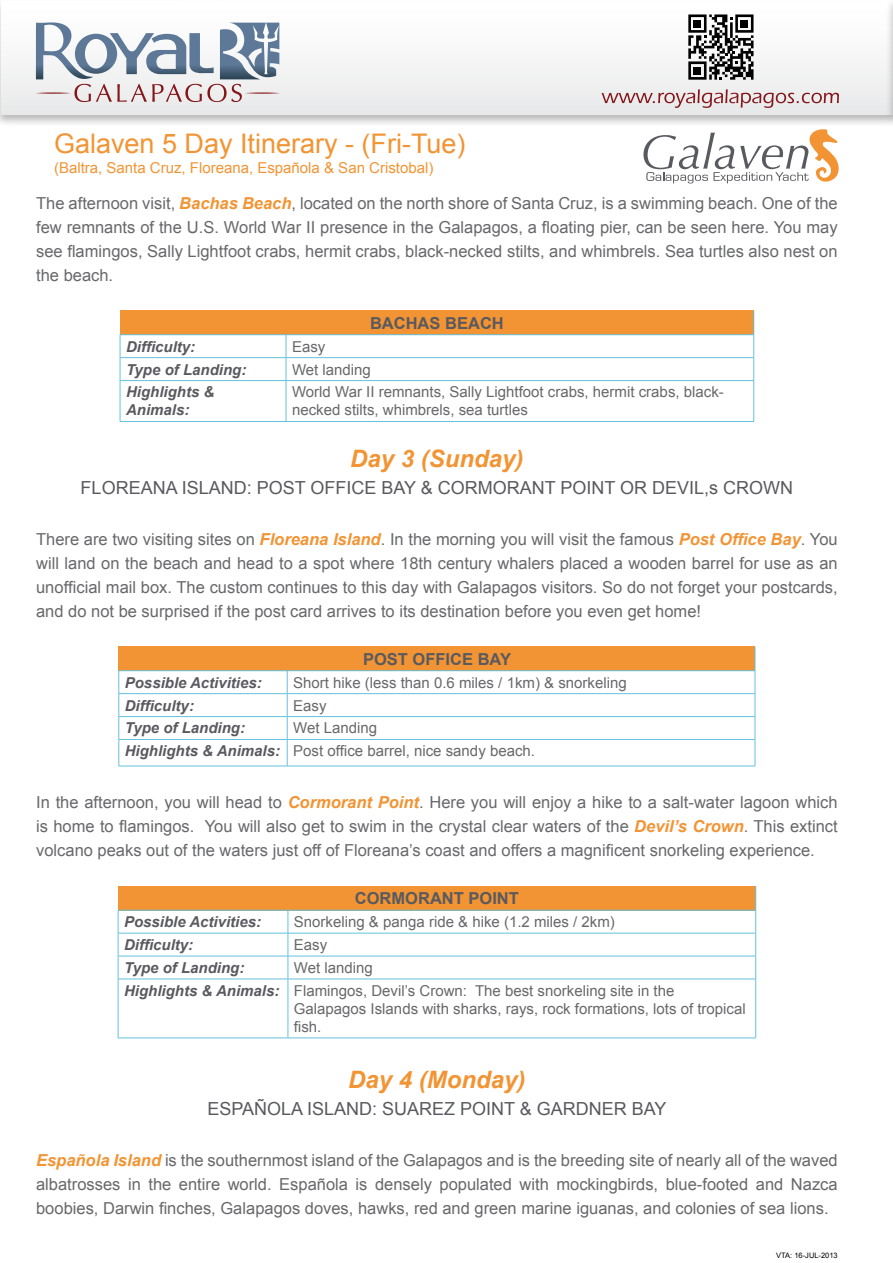
<style>
.page{position:relative;width:893px;height:1263px;background:#fff}
.page>*{position:absolute;margin:0;border:0;box-sizing:border-box;transform-origin:0 0}
.t1{font:27px "Arial";color:#f29433}
.t2{font:italic 700 24px "Arial";color:#f29433}
.t3{font:18px "Arial";color:#595a5f}
.t4{font:16.5px/24px "Arial";color:#67686b;text-align:justify}
.t5{font:700 16.5px "Arial";color:#595a5f}
.t6{font:15px/18px "Arial";color:#67686b}
.t7{font:italic 700 15px/18px "Arial";color:#595a5f}
.t8{font:15px "Arial";color:#f29433}
.t9{font:7.5px "Arial";color:#000}
.s1{font-weight:700;font-style:italic;color:#f29433}
.s2{font-weight:700;font-style:italic;color:#595a5f}
</style>
<div class="page">
<div style="left:0;top:0;width:893px;height:128px;background:#000;opacity:.3"></div>
<svg style="left:1px;top:0;width:884px;height:115px"></svg>
<div style="left:885px;top:0;width:8px;height:128px;background:#000;opacity:.3"></div>
<svg style="left:36px;top:22px;width:244px;height:80px"></svg>
<svg style="left:602px;top:89px;width:237px;height:19px;background:#d6c1c2"></svg>
<svg style="left:688px;top:14px;width:65px;height:66px"></svg>
<div style="left:694px;top:67px;width:7px;height:7px;background:#000"></div>
<div style="left:694px;top:20px;width:7px;height:7px;background:#000"></div>
<div style="left:740px;top:20px;width:8px;height:7px;background:#000"></div>
<svg style="left:643px;top:129px;width:196px;height:55px"></svg>
<div style="left:120px;top:311px;width:634px;height:24px;background:#f29433"></div>
<hr style="left:120px;top:334px;width:166px;height:1px;background:#64c2dc">
<hr style="left:286px;top:334px;width:468px;height:1px;background:#64c2dc">
<hr style="left:120px;top:357px;width:166px;height:1px;background:#64c2dc">
<svg style="left:120px;top:335px;width:1px;height:45px"></svg>
<hr style="left:286px;top:357px;width:468px;height:1px;background:#64c2dc">
<svg style="left:286px;top:335px;width:1px;height:45px"></svg>
<hr style="left:120px;top:380px;width:166px;height:1px;background:#64c2dc">
<hr style="left:120px;top:381px;width:1px;height:40px;background:#64c2dc">
<hr style="left:286px;top:380px;width:468px;height:1px;background:#64c2dc">
<hr style="left:286px;top:381px;width:1px;height:40px;background:#64c2dc">
<hr style="left:753px;top:381px;width:1px;height:40px;background:#64c2dc">
<hr style="left:120px;top:421px;width:166px;height:1px;background:#64c2dc">
<hr style="left:286px;top:421px;width:468px;height:1px;background:#64c2dc">
<svg style="left:753px;top:311px;width:1px;height:69px"></svg>
<div style="left:119px;top:647px;width:636px;height:24px;background:#f29433"></div>
<hr style="left:119px;top:693px;width:168px;height:1px;background:#64c2dc">
<hr style="left:287px;top:693px;width:468px;height:1px;background:#64c2dc">
<hr style="left:119px;top:716px;width:168px;height:1px;background:#64c2dc">
<hr style="left:287px;top:716px;width:468px;height:1px;background:#64c2dc">
<hr style="left:119px;top:739px;width:168px;height:1px;background:#64c2dc">
<svg style="left:119px;top:671px;width:1px;height:95px"></svg>
<hr style="left:287px;top:739px;width:468px;height:1px;background:#64c2dc">
<svg style="left:287px;top:671px;width:1px;height:95px"></svg>
<hr style="left:119px;top:766px;width:168px;height:1px;background:#64c2dc">
<hr style="left:287px;top:766px;width:468px;height:1px;background:#64c2dc">
<svg style="left:755px;top:647px;width:1px;height:119px"></svg>
<hr style="left:119px;top:670px;width:168px;height:1px;background:#64c2dc">
<hr style="left:287px;top:670px;width:468px;height:1px;background:#64c2dc">
<div style="left:118px;top:886px;width:638px;height:24px;background:#f29433"></div>
<hr style="left:118px;top:933px;width:170px;height:1px;background:#64c2dc">
<hr style="left:288px;top:933px;width:468px;height:1px;background:#64c2dc">
<hr style="left:118px;top:956px;width:170px;height:1px;background:#64c2dc">
<svg style="left:118px;top:911px;width:1px;height:68px"></svg>
<hr style="left:288px;top:956px;width:468px;height:1px;background:#64c2dc">
<svg style="left:288px;top:911px;width:1px;height:68px"></svg>
<hr style="left:118px;top:979px;width:170px;height:1px;background:#64c2dc">
<hr style="left:118px;top:979px;width:1px;height:59px;background:#64c2dc">
<hr style="left:288px;top:979px;width:468px;height:1px;background:#64c2dc">
<hr style="left:288px;top:979px;width:1px;height:59px;background:#64c2dc">
<hr style="left:755px;top:979px;width:1px;height:59px;background:#64c2dc">
<hr style="left:118px;top:1038px;width:170px;height:1px;background:#64c2dc">
<hr style="left:288px;top:1038px;width:468px;height:1px;background:#64c2dc">
<svg style="left:755px;top:886px;width:1px;height:93px"></svg>
<hr style="left:118px;top:910px;width:170px;height:1px;background:#64c2dc">
<hr style="left:288px;top:910px;width:468px;height:1px;background:#64c2dc">
<h1 class="t1" style="left:54px;top:126px;width:413px">Galaven 5 Day Itinerary - (Fri-Tue)</h1>
<p class="t8" style="left:54px;top:158px;width:381px">(Baltra, Santa Cruz, Floreana, Española &amp; San Cristobal)</p>
<p class="t4" style="left:36px;top:191px;width:803px">The afternoon visit, <span class="s1">Bachas Beach</span>, located on the north shore of Santa Cruz, is a swimming beach. One of the few remnants of the U.S. World War II presence in the Galapagos, a floating pier, can be seen here. You may see flamingos, Sally Lightfoot crabs, hermit crabs, black-necked stilts, and whimbrels. Sea turtles also nest on the beach.</p>
<p class="t5" style="left:370px;top:312px;width:135px">BACHAS BEACH</p>
<p class="t7" style="left:126px;top:338px;width:71px">Difficulty:</p>
<p class="t6" style="left:292px;top:337px;width:35px">Easy</p>
<p class="t7" style="left:126px;top:361px;width:122px">Type of Landing:</p>
<p class="t6" style="left:292px;top:360px;width:80px">Wet landing</p>
<p class="t7" style="left:126px;top:384px;width:90px">Highlights &amp;<br>Animals:</p>
<p class="t6" style="left:292px;top:383px;width:433px">World War II remnants, Sally Lightfoot crabs, hermit crabs, black&shy;necked stilts, whimbrels, sea turtles</p>
<h2 class="t2" style="left:350px;top:442px;width:175px">Day 3 (Sunday)</h2>
<p class="t3" style="left:81px;top:476px;width:714px">FLOREANA ISLAND: POST OFFICE BAY &amp; CORMORANT POINT OR DEVIL,s CROWN</p>
<p class="t4" style="left:36px;top:527px;width:803px">There are two visiting sites on <span class="s1">Floreana Island</span>. In the morning you will visit the famous <span class="s1">Post Office Bay</span>. You will land on the beach and head to a spot where 18th century whalers placed a wooden barrel for use as an unofficial mail box. The custom continues to this day with Galapagos visitors. So do not forget your postcards, and do not be surprised if the post card arrives to its destination before you even get home!</p>
<p class="t5" style="left:363px;top:648px;width:149px">POST OFFICE BAY</p>
<p class="t7" style="left:125px;top:674px;width:138px">Possible Activities:</p>
<p class="t6" style="left:293px;top:673px;width:335px">Short hike (less than 0.6 miles / 1km) &amp; snorkeling</p>
<p class="t7" style="left:125px;top:697px;width:71px">Difficulty:</p>
<p class="t6" style="left:293px;top:696px;width:35px">Easy</p>
<p class="t7" style="left:125px;top:720px;width:122px">Type of Landing:</p>
<p class="t6" style="left:125px;top:717px;width:412px;line-height:23px;text-indent:168px">Wet Landing<br><span class="s2">Highlights &amp; Animals:</span> Post office barrel, nice sandy beach.</p>
<p class="t4" style="left:36px;top:790px;width:803px">In the afternoon, you will head to <span class="s1">Cormorant Point</span>. Here you will enjoy a hike to a salt-water lagoon which is home to flamingos. You will also get to swim in the crystal clear waters of the <span class="s1">Devil’s Crown</span>. This extinct volcano peaks out of the waters just off of Floreana’s coast and offers a magnificent snorkeling experience.</p>
<p class="t5" style="left:355px;top:887px;width:166px">CORMORANT POINT</p>
<p class="t7" style="left:124px;top:913px;width:138px">Possible Activities:</p>
<p class="t6" style="left:294px;top:913px;width:322px">Snorkeling &amp; panga ride &amp; hike (1.2 miles / 2km)</p>
<p class="t7" style="left:124px;top:936px;width:71px">Difficulty:</p>
<p class="t6" style="left:294px;top:936px;width:35px">Easy</p>
<p class="t7" style="left:124px;top:959px;width:122px">Type of Landing:</p>
<p class="t6" style="left:124px;top:956px;width:552px;line-height:23px;text-indent:170px">Wet landing<br><span class="s2">Highlights &amp; Animals:</span> Flamingos, Devil’s Crown: The best snorkeling site in the</p>
<p class="t6" style="left:294px;top:1000px;width:453px">Galapagos Islands with sharks, rays, rock formations, lots of tropical fish.</p>
<h2 class="t2" style="left:348px;top:1063px;width:179px">Day 4 (Monday)</h2>
<p class="t3" style="left:207px;top:1097px;width:461px">ESPAÑOLA ISLAND: SUAREZ POINT &amp; GARDNER BAY</p>
<p class="t4" style="left:36px;top:1148px;width:803px"><span class="s1">Española Island</span> is the southernmost island of the Galapagos and is the breeding site of nearly all of the waved albatrosses in the entire world. Española is densely populated with mockingbirds, blue-footed and Nazca boobies, Darwin finches, Galapagos doves, hawks, red and green marine iguanas, and colonies of sea lions.</p>
<p class="t9" style="left:776px;top:1251px;width:63px">VTA: 16-JUL-2013</p>
</div>
